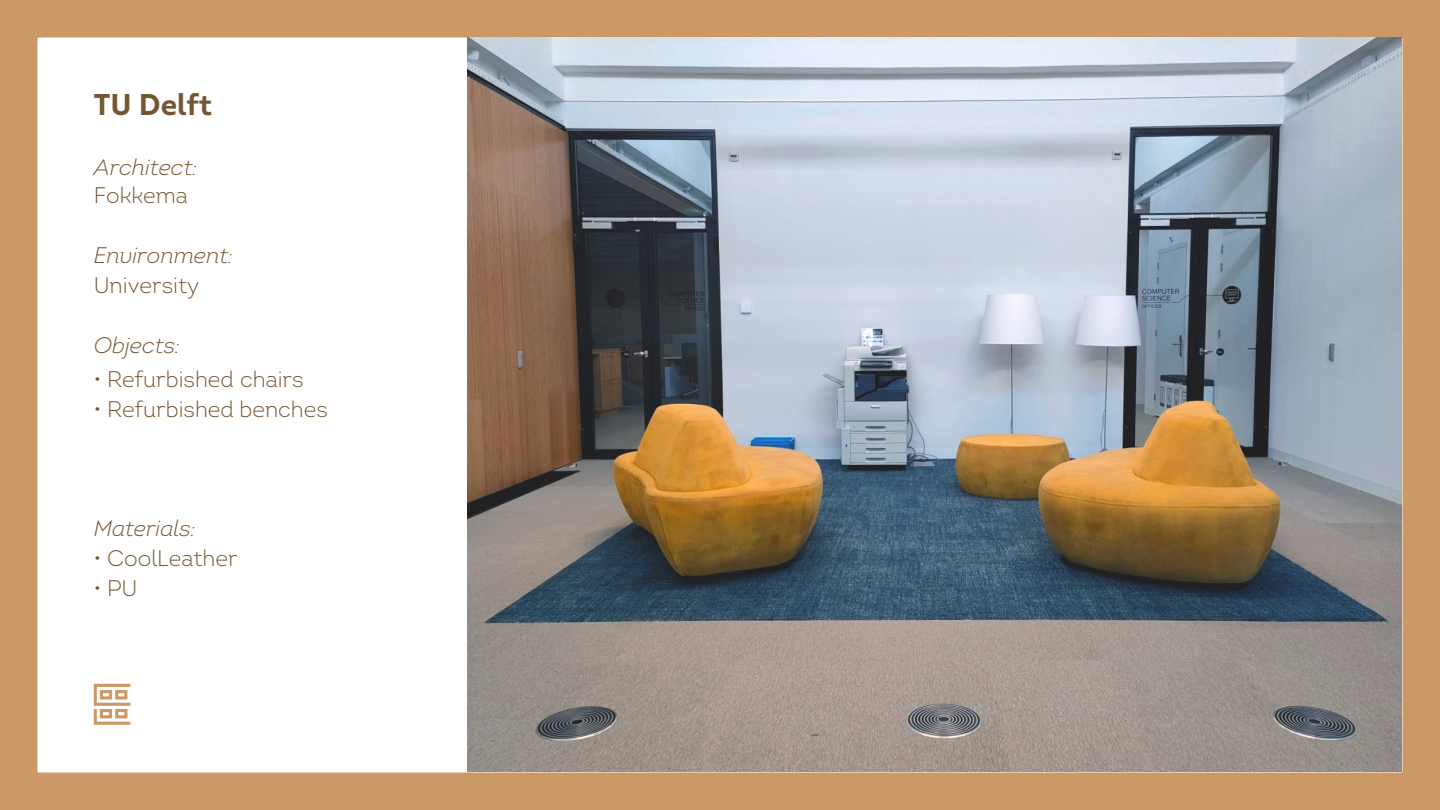
<style>
.page{position:relative;width:1440px;height:810px;background:#fff}
.page>*{position:absolute;margin:0;border:0;box-sizing:border-box;transform-origin:0 0}
.t1{font:700 30px "Intro";color:#735733}
.t2{font:300 22.5px "Intro";color:#735733}
.t3{font:italic 300 22.5px "Intro";color:#735733}
</style>
<div class="page">
<div style="left:0;top:0;width:1440px;height:810px;border:38px solid #c96"></div>
<svg style="left:94px;top:684px;width:37px;height:41px"></svg>
<img style="left:468px;top:37px;width:934px;height:735px">
<h1 class="t1" style="left:94px;top:86px;width:120px">TU Delft</h1>
<p class="t3" style="left:94px;top:154px;width:105px">Architect:</p>
<p class="t2" style="left:94px;top:181px;width:96px">Fokkema</p>
<p class="t3" style="left:94px;top:241px;width:141px">Environment:</p>
<p class="t2" style="left:94px;top:271px;width:107px">University</p>
<p class="t3" style="left:94px;top:331px;width:88px">Objects:</p>
<p class="t2" style="left:94px;top:366px;width:212px">• Refurbished chairs</p>
<p class="t2" style="left:94px;top:396px;width:236px">• Refurbished benches</p>
<p class="t3" style="left:94px;top:514px;width:103px">Materials:</p>
<p class="t2" style="left:94px;top:544px;width:146px">• CoolLeather</p>
<p class="t2" style="left:94px;top:574px;width:45px">• PU</p>
</div>
